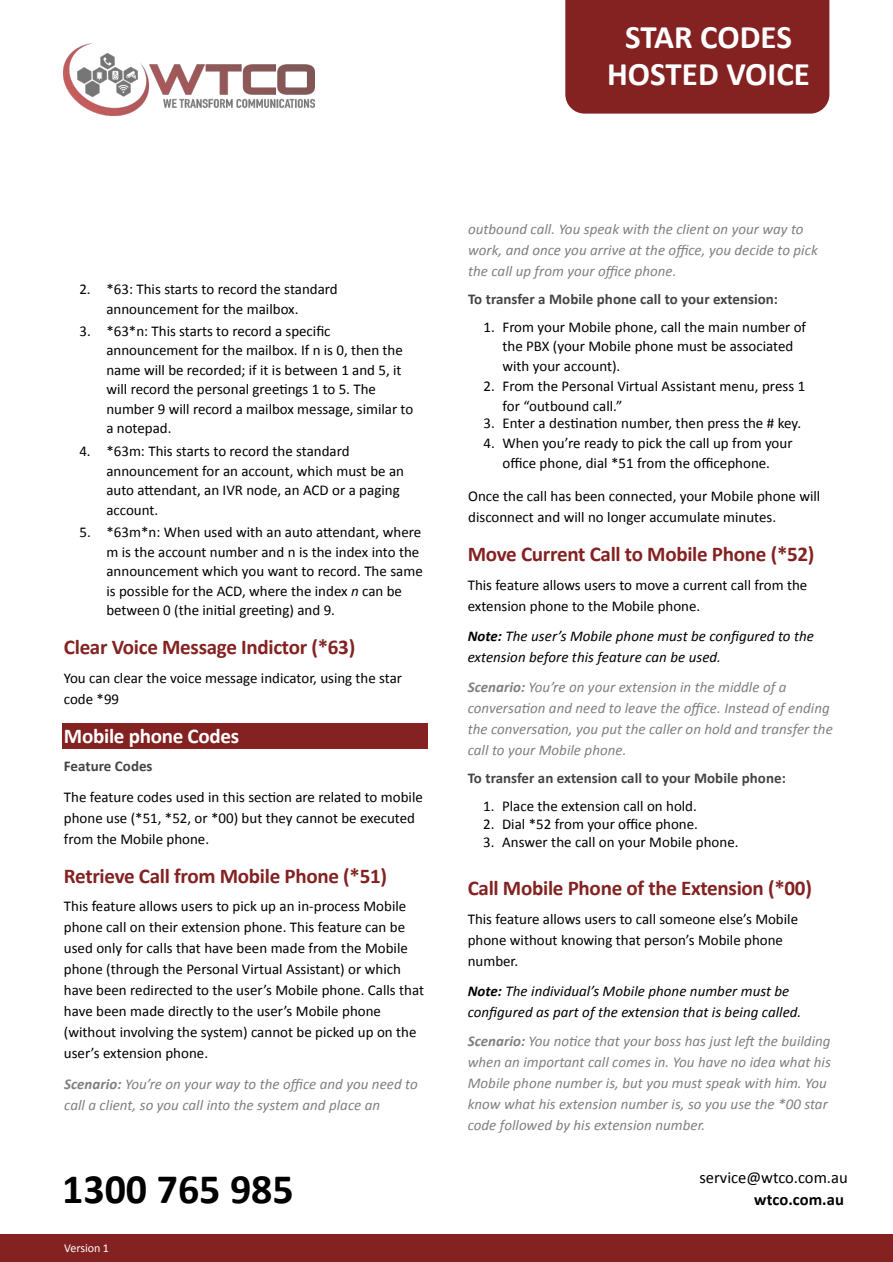
<style>
.page{position:relative;width:893px;height:1262px;background:#fff}
.page>*{position:absolute;margin:0;border:0;box-sizing:border-box;transform-origin:0 0}
.t1{font:700 42px "Calibri";color:#000}
.t2{font:700 33px/36.6px "Calibri";color:#fff;text-align:center}
.t3{font:700 21px "Calibri";letter-spacing:-.015em;color:#842222}
.t4{font:700 21px "Calibri";letter-spacing:-.015em;color:#fff}
.t5{font:16.5px "Calibri";color:#000}
.t6{font:700 16.5px "Calibri";letter-spacing:.005em;color:#000}
.t7{font:15px/19.5px "Calibri";color:#000}
.t8{font:italic 15px/21px "Calibri";letter-spacing:.005em;color:#7f7f7f}
.t9{font:italic 15px/21px "Calibri";letter-spacing:.005em;color:#000}
.t10{font:700 15px "Calibri";letter-spacing:.005em;color:#444}
.t11{font:12px "Calibri";letter-spacing:-.005em;color:#fff}
.s1{font-style:italic}
.s2{font-weight:700}
</style>
<div class="page">
<div style="left:565px;top:0;width:264px;height:114px;background:#842222"></div>
<img style="left:64px;top:44px;width:250px;height:72px">
<div style="left:0;top:1234px;width:892px;height:27px;background:#842222"></div>
<div style="left:62px;top:723px;width:365px;height:25px;background:#842222"></div>
<h2 class="t2" style="left:607px;top:18px;width:204px">STAR CODES<br>HOSTED VOICE</h2>
<p class="t7" style="left:106px;top:279px;width:233px;text-indent:-27px">2. *63: This starts to record the standard announcement for the mailbox.</p>
<p class="t7" style="left:106px;top:321px;width:308px;text-indent:-27px">3. *63*n: This starts to record a specific announcement for the mailbox. If n is 0, then the name will be recorded; if it is between 1 and 5, it will record the personal greetings 1 to 5. The number 9 will record a mailbox message, similar to a notepad.</p>
<p class="t7" style="left:106px;top:441px;width:299px;text-indent:-27px">4. *63m: This starts to record the standard announcement for an account, which must be an auto attendant, an IVR node, an ACD or a paging account.</p>
<p class="t7" style="left:106px;top:522px;width:318px;text-indent:-27px">5. *63m*n: When used with an auto attendant, where m is the account number and n is the index into the announcement which you want to record. The same is possible for the ACD, where the index <span class="s1">n</span> can be between 0 (the initial greeting) and 9.</p>
<h3 class="t3" style="left:64px;top:632px;width:293px">Clear Voice Message Indictor (*63)</h3>
<p class="t7" style="left:64px;top:667px;width:339px;line-height:21px">You can clear the voice message indicator, using the star code *99</p>
<h3 class="t4" style="left:64px;top:721px;width:177px">Mobile phone Codes</h3>
<p class="t10" style="left:64px;top:755px;width:90px">Feature Codes</p>
<p class="t7" style="left:64px;top:786px;width:360px;line-height:21px">The feature codes used in this section are related to mobile phone use (*51, *52, or *00) but they cannot be executed from the Mobile phone.</p>
<h3 class="t3" style="left:64px;top:861px;width:324px">Retrieve Call from Mobile Phone (*51)</h3>
<p class="t7" style="left:64px;top:895px;width:361px;line-height:21px">This feature allows users to pick up an in-process Mobile phone call on their extension phone. This feature can be used only for calls that have been made from the Mobile phone (through the Personal Virtual Assistant) or which have been redirected to the user’s Mobile phone. Calls that have been made directly to the user’s Mobile phone (without involving the system) cannot be picked up on the user’s extension phone.</p>
<p class="t8" style="left:64px;top:1072px;width:355px"><span class="s2">Scenario:</span> You’re on your way to the office and you need to call a client, so you call into the system and place an</p>
<h1 class="t1" style="left:62px;top:1159px;width:233px">1300 765 985</h1>
<p class="t11" style="left:64px;top:1240px;width:46px">Version 1</p>
<p class="t8" style="left:468px;top:218px;width:351px">outbound call. You speak with the client on your way to work, and once you arrive at the office, you decide to pick the call up from your office phone.</p>
<p class="t10" style="left:468px;top:288px;width:311px">To transfer a Mobile phone call to your extension:</p>
<p class="t7" style="left:502px;top:317px;width:305px;text-indent:-19px">1. From your Mobile phone, call the main number of the PBX (your Mobile phone must be associated with your account).</p>
<p class="t7" style="left:502px;top:375px;width:304px;text-indent:-19px">2. From the Personal Virtual Assistant menu, press 1 for “outbound call.”</p>
<p class="t7" style="left:483px;top:413px;width:319px">3. Enter a destination number, then press the # key.</p>
<p class="t7" style="left:483px;top:433px;width:310px;text-align:center">4. When you’re ready to pick the call up from your office phone, dial *51 from the officephone.</p>
<p class="t7" style="left:468px;top:485px;width:354px;line-height:21px">Once the call has been connected, your Mobile phone will disconnect and will no longer accumulate minutes.</p>
<h3 class="t3" style="left:467px;top:539px;width:348px">Move Current Call to Mobile Phone (*52)</h3>
<p class="t7" style="left:467px;top:574px;width:341px;line-height:21px">This feature allows users to move a current call from the extension phone to the Mobile phone.</p>
<p class="t9" style="left:467px;top:625px;width:348px"><span class="s2">Note:</span> The user’s Mobile phone must be configured to the extension before this feature can be used.</p>
<p class="t8" style="left:467px;top:676px;width:366px"><span class="s2">Scenario:</span> You’re on your extension in the middle of a conversation and need to leave the office. Instead of ending the conversation, you put the caller on hold and transfer the call to your Mobile phone.</p>
<p class="t10" style="left:467px;top:767px;width:319px">To transfer an extension call to your Mobile phone:</p>
<p class="t7" style="left:483px;top:796px;width:215px">1. Place the extension call on hold.</p>
<p class="t7" style="left:483px;top:814px;width:216px">2. Dial *52 from your office phone.</p>
<p class="t7" style="left:483px;top:832px;width:257px">3. Answer the call on your Mobile phone.</p>
<h3 class="t3" style="left:467px;top:873px;width:345px">Call Mobile Phone of the Extension (*00)</h3>
<p class="t7" style="left:467px;top:908px;width:332px;line-height:21px">This feature allows users to call someone else’s Mobile phone without knowing that person’s Mobile phone number.</p>
<p class="t9" style="left:467px;top:979px;width:335px"><span class="s2">Note:</span> The individual’s Mobile phone number must be configured as part of the extension that is being called.</p>
<p class="t8" style="left:467px;top:1030px;width:364px"><span class="s2">Scenario:</span> You notice that your boss has just left the building when an important call comes in. You have no idea what his Mobile phone number is, but you must speak with him. You know what his extension number is, so you use the *00 star code followed by his extension number.</p>
<p class="t5" style="left:699px;top:1166px;width:150px">service@wtco.com.au</p>
<p class="t6" style="left:754px;top:1188px;width:91px">wtco.com.au</p>
</div>
